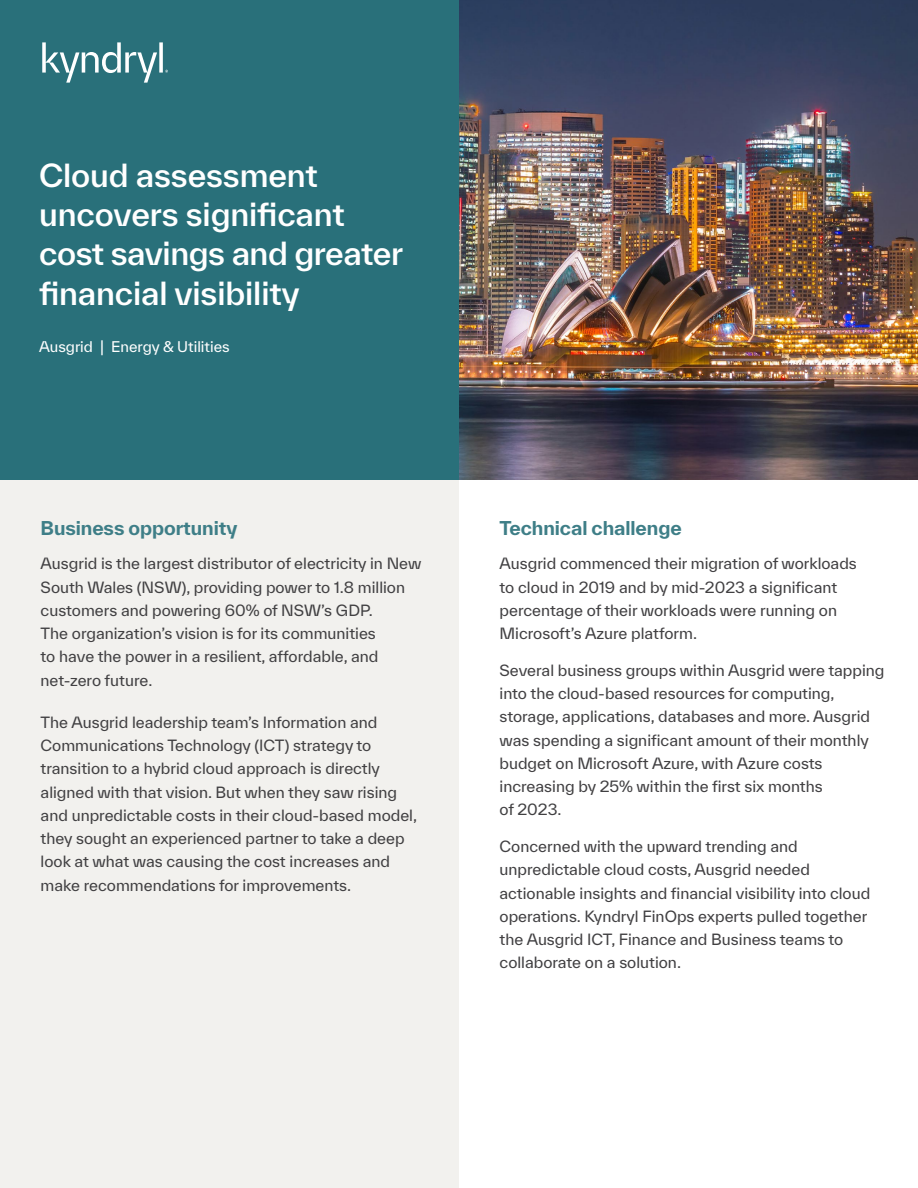
<style>
.page{position:relative;width:918px;height:1188px;background:#fff}
.page>*{position:absolute;margin:0;border:0;box-sizing:border-box;transform-origin:0 0}
.t1{font:500 30.75px/39.5px "TWK Everett";letter-spacing:-.005em;color:#fff}
.t2{font:700 18.3px "TWK Everett";letter-spacing:-.005em;color:#3e7e87}
.t3{font:15px/23.2px "TWK Everett";color:#414042}
.t4{font:14.25px "TWK Everett";color:#fff}
</style>
<div class="page">
<div style="left:0;top:0;width:459px;height:1188px;background:#f2f1ee"></div>
<img style="left:459px;top:0;width:459px;height:480px">
<div style="left:0;top:0;width:459px;height:480px;background:#29707a"></div>
<svg style="left:42px;top:42px;width:126px;height:41px"></svg>
<h1 class="t1" style="left:39px;top:155px;width:366px">Cloud assessment uncovers significant cost savings and greater financial visibility</h1>
<p class="t4" style="left:39px;top:336px;width:192px">Ausgrid | Energy &amp; Utilities</p>
<p class="t2" style="left:41px;top:515px;width:198px">Business opportunity</p>
<p class="t3" style="left:41px;top:552px;width:382px">Ausgrid is the largest distributor of electricity in New South Wales (NSW), providing power to 1.8 million customers and powering 60% of NSW’s GDP.<br>The organization’s vision is for its communities<br>to have the power in a resilient, affordable, and net-zero future.</p>
<p class="t3" style="left:41px;top:710px;width:378px">The Ausgrid leadership team’s Information and Communications Technology (ICT) strategy to transition to a hybrid cloud approach is directly aligned with that vision. But when they saw rising and unpredictable costs in their cloud-based model, they sought an experienced partner to take a deep look at what was causing the cost increases and make recommendations for improvements.</p>
<p class="t2" style="left:500px;top:515px;width:184px">Technical challenge</p>
<p class="t3" style="left:500px;top:552px;width:359px">Ausgrid commenced their migration of workloads to cloud in 2019 and by mid-2023 a significant percentage of their workloads were running on Microsoft’s Azure platform.</p>
<p class="t3" style="left:500px;top:658px;width:386px">Several business groups within Ausgrid were tapping into the cloud-based resources for computing, storage, applications, databases and more. Ausgrid was spending a significant amount of their monthly budget on Microsoft Azure, with Azure costs increasing by 25% within the first six months<br>of 2023.</p>
<p class="t3" style="left:500px;top:835px;width:372px">Concerned with the upward trending and unpredictable cloud costs, Ausgrid needed actionable insights and financial visibility into cloud operations. Kyndryl FinOps experts pulled together the Ausgrid ICT, Finance and Business teams to collaborate on a solution.</p>
</div>
